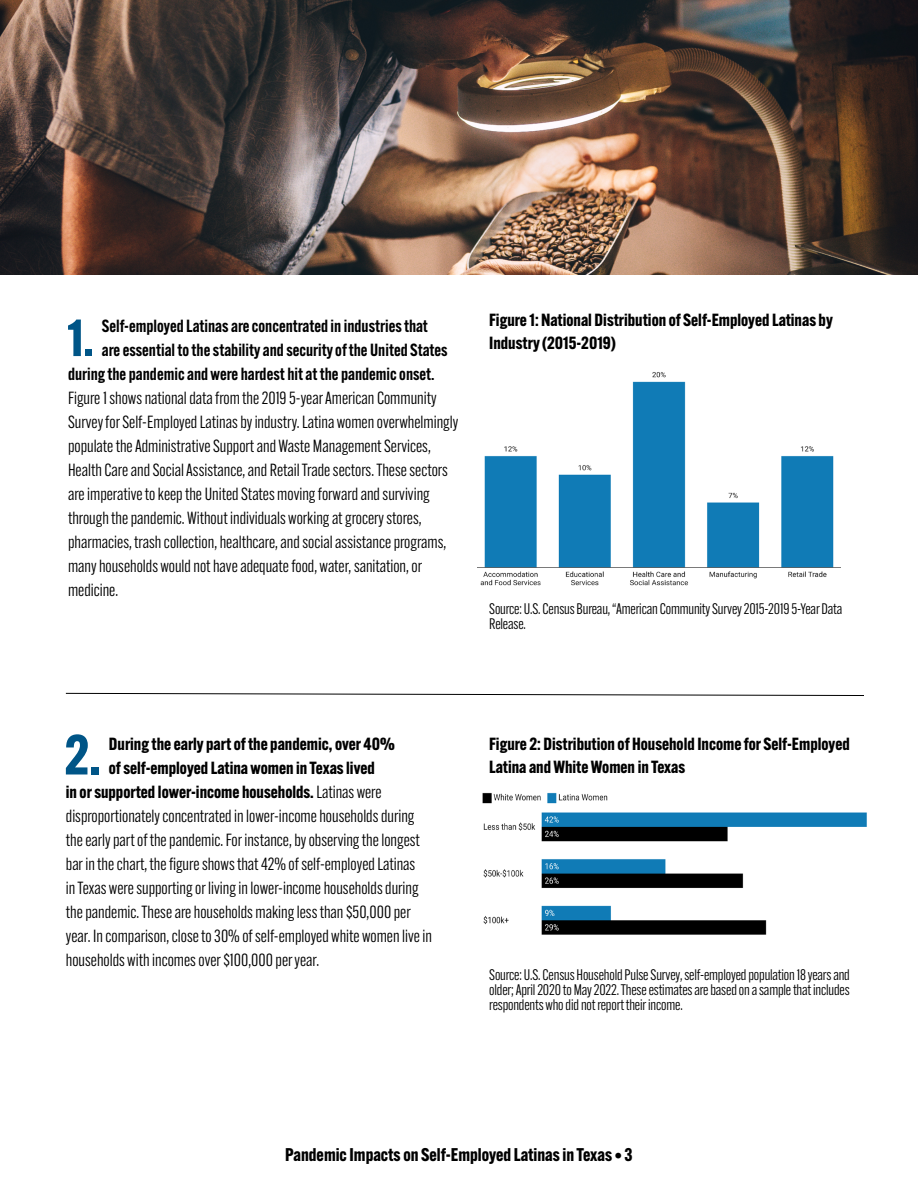
<style>
.page{position:relative;width:918px;height:1188px;background:#fff}
.page>*{position:absolute;margin:0;border:0;box-sizing:border-box;transform-origin:0 0}
.t1{font:700 55.2px "Alternate Gothic ATF";color:#005587}
.t2{font:700 50.85px "Alternate Gothic ATF";color:#005587}
.t3{font:700 18px "Alternate Gothic ATF";color:#000}
.t4{font:17.25px/24px "Alternate Gothic ATF";color:#000}
.t5{font:700 17.25px/22.5px "Alternate Gothic ATF";color:#000}
.t6{font:600 17.25px "Alternate Gothic ATF";color:#000}
.t7{font:15px/15px "Alternate Gothic ATF";letter-spacing:-.01em;color:#000}
.s1{font-weight:400}
</style>
<div class="page">
<img style="left:0;top:0;width:918px;height:274px">
<img style="left:477px;top:372px;width:363px;height:214px">
<img style="left:482px;top:792px;width:385px;height:143px">
<svg style="left:66px;top:693px;width:798px;height:3px"></svg>
<h2 class="t2" style="left:67px;top:306px;width:28px">1.</h2>
<p class="t6" style="left:102px;top:315px;width:328px">Self-employed Latinas are concentrated in industries that</p>
<p class="t6" style="left:102px;top:339px;width:347px">are essential to the stability and security of the United States</p>
<p class="t6" style="left:68px;top:363px;width:368px">during the pandemic and were hardest hit at the pandemic onset.</p>
<p class="t4" style="left:68px;top:386px;width:392px">Figure 1 shows national data from the 2019 5-year American Community Survey for Self-Employed Latinas by industry. Latina women overwhelmingly populate the Administrative Support and Waste Management Services, Health Care and Social Assistance, and Retail Trade sectors. These sectors are imperative to keep the United States moving forward and surviving through the pandemic. Without individuals working at grocery stores, pharmacies, trash collection, healthcare, and social assistance programs, many households would not have adequate food, water, sanitation, or medicine.</p>
<p class="t5" style="left:489px;top:309px;width:345px">Figure 1: National Distribution of Self-Employed Latinas by<br>Industry (2015-2019)</p>
<p class="t7" style="left:489px;top:601px;width:355px">Source: U.S. Census Bureau, “American Community Survey 2015-2019 5-Year Data<br>Release.</p>
<h1 class="t1" style="left:65px;top:720px;width:38px">2.</h1>
<p class="t5" style="left:109px;top:733px;width:287px">During the early part of the pandemic, over 40%</p>
<p class="t5" style="left:109px;top:757px;width:268px">of self-employed Latina women in Texas lived</p>
<p class="t5" style="left:66px;top:781px;width:317px">in or supported lower-income households. <span class="s1">Latinas were</span></p>
<p class="t4" style="left:66px;top:804px;width:350px">disproportionately concentrated in lower-income households during</p>
<p class="t4" style="left:66px;top:828px;width:356px">the early part of the pandemic. For instance, by observing the longest</p>
<p class="t4" style="left:66px;top:852px;width:351px">bar in the chart, the figure shows that 42% of self-employed Latinas</p>
<p class="t4" style="left:66px;top:876px;width:354px">in Texas were supporting or living in lower-income households during</p>
<p class="t4" style="left:66px;top:900px;width:346px">the pandemic. These are households making less than $50,000 per</p>
<p class="t4" style="left:66px;top:924px;width:368px">year. In comparison, close to 30% of self-employed white women live in</p>
<p class="t4" style="left:66px;top:948px;width:255px">households with incomes over $100,000 per year.</p>
<p class="t5" style="left:489px;top:733px;width:362px">Figure 2: Distribution of Household Income for Self-Employed<br>Latina and White Women in Texas</p>
<p class="t7" style="left:489px;top:968px;width:362px;text-align:justify">Source: U.S. Census Household Pulse Survey, self-employed population 18 years and older; April 2020 to May 2022. These estimates are based on a sample that includes respondents who did not report their income.</p>
<p class="t3" style="left:285px;top:1143px;width:349px">Pandemic Impacts on Self-Employed Latinas in Texas • 3</p>
</div>
